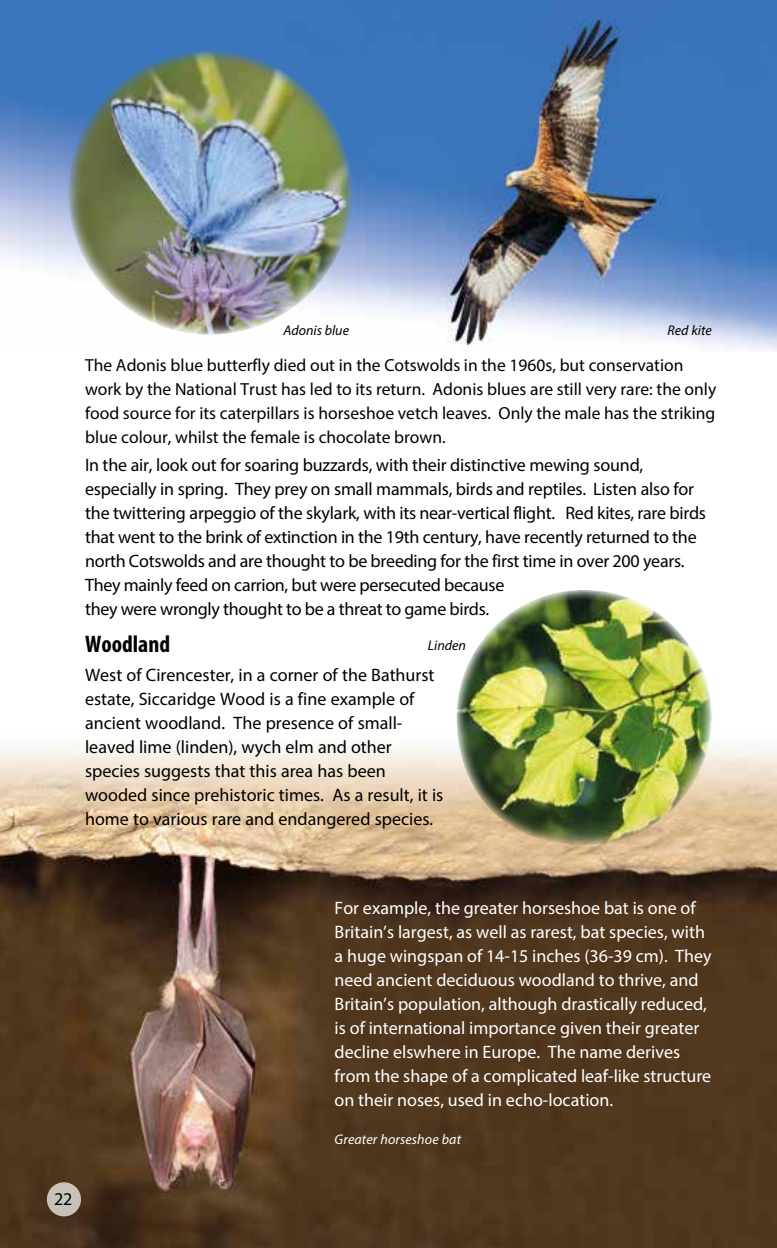
<style>
.page{position:relative;width:777px;height:1248px;background:#fff}
.page>*{position:absolute;margin:0;border:0;box-sizing:border-box;transform-origin:0 0}
.t1{font:700 condensed 24px "Myriad Pro";color:#000}
.t2{font:18px/24px "Myriad Pro";letter-spacing:-.01em;color:#000}
.t3{font:18px/24px "Myriad Pro";color:#fff}
.t4{font:17.6px/24px "Myriad Pro";color:#000}
.t5{font:italic 14px "Myriad Pro";color:#000}
.t6{font:italic 14px "Myriad Pro";letter-spacing:.01em;color:#fff}
.s1{font-size:17.6px}
</style>
<div class="page">
<img style="left:0;top:745px;width:777px;height:502px">
<img style="left:0;top:0;width:777px;height:351px">
<img style="left:456px;top:590px;width:255px;height:255px">
<img style="left:68px;top:51px;width:283px;height:283px;border-radius:142px">
<div style="left:47px;top:1182px;width:34px;height:34px;background:#c8c0ba;border-radius:50%"></div>
<p class="t5" style="left:283px;top:322px;width:67px">Adonis blue</p>
<p class="t5" style="left:667px;top:322px;width:46px">Red kite</p>
<p class="t4" style="left:85px;top:352px;width:632px">The Adonis blue butterfly died out in the Cotswolds in the 1960s, but conservation work by the National Trust has led to its return. Adonis blues are still very rare: the only food source for its caterpillars is horseshoe vetch leaves. Only the male has the striking blue colour, whilst the female is chocolate brown.</p>
<p class="t2" style="left:85px;top:453px;width:622px">In the air, look out for soaring buzzards, with their distinctive mewing sound, especially in spring. They prey on small mammals, birds and reptiles. Listen also for the twittering arpeggio of the skylark, with its near-vertical flight. Red kites, rare birds that went to the brink of extinction in the 19th century, have recently returned to the north Cotswolds and are thought to be breeding for the first time in over 200 years.<br>They mainly feed on carrion, but were persecuted because<br>they were wrongly thought to be a threat to game birds.</p>
<h1 class="t1" style="left:85px;top:629px;width:86px">Woodland</h1>
<p class="t2" style="left:85px;top:662px;width:360px">West of Cirencester, in a corner of the Bathurst estate, Siccaridge Wood is a fine example of ancient woodland. The presence of small&shy;leaved lime (linden), wych elm and other species suggests that this area has been wooded since prehistoric times. As a result, it is home to various rare and endangered species<span class="s1">.</span></p>
<p class="t5" style="left:428px;top:636px;width:40px">Linden</p>
<p class="t2" style="left:54px;top:1186px;width:20px">22</p>
<p class="t3" style="left:334px;top:895px;width:378px">For example, the greater horseshoe bat is one of Britain’s largest, as well as rarest, bat species, with a huge wingspan of 14-15 inches (36-39 cm). They need ancient deciduous woodland to thrive, and Britain’s population, although drastically reduced, is of international importance given their greater decline elswhere in Europe. The name derives from the shape of a complicated leaf-like structure on their noses, used in echo-location.</p>
<p class="t6" style="left:334px;top:1130px;width:128px">Greater horseshoe bat</p>
</div>
